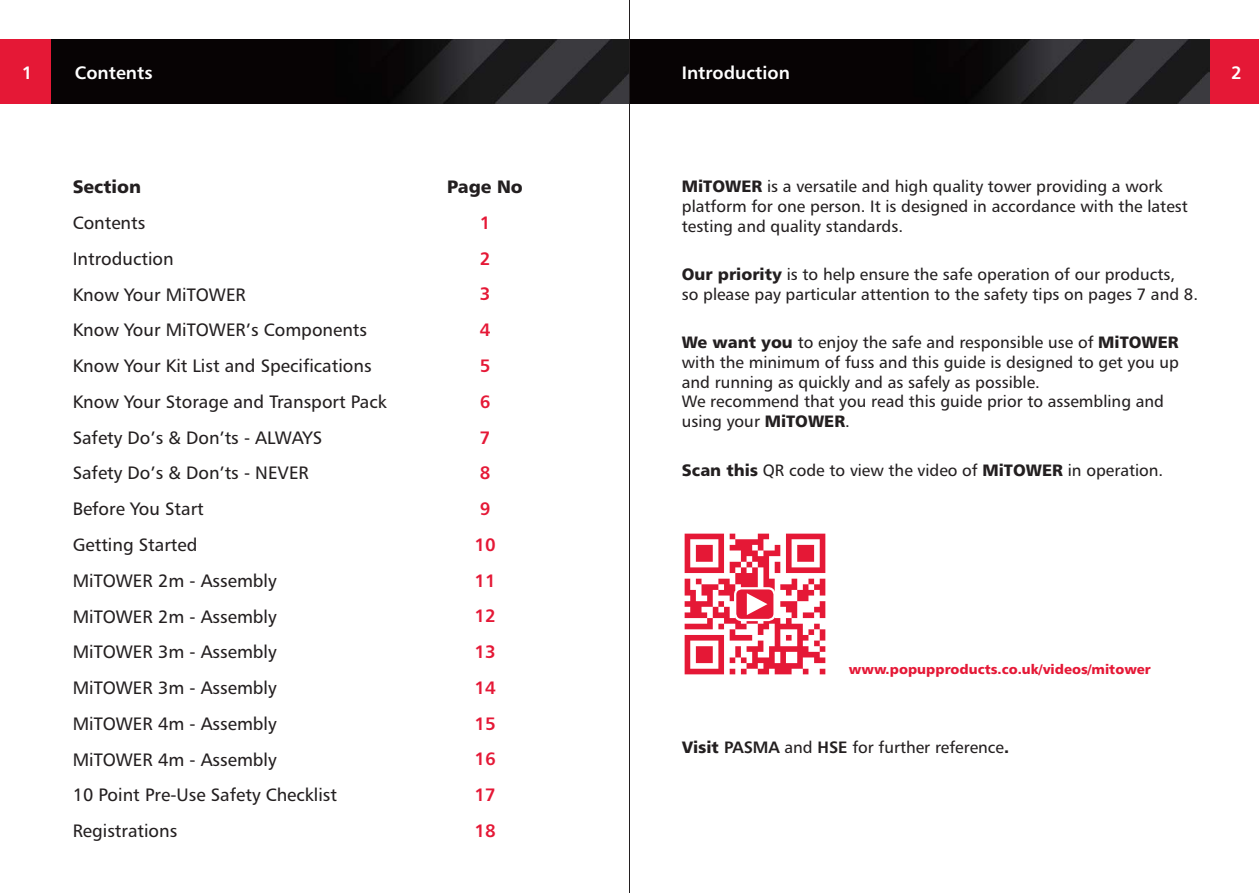
<style>
.page{position:relative;width:1259px;height:893px;background:#fff}
.page>*{position:absolute;margin:0;border:0;box-sizing:border-box;transform-origin:0 0}
.t1{font:18px/35.7px "Humanist 777 BT Roman B";color:#231f20}
.t2{font:18px/35.7px "Humanist 777 BT Bold B";color:#e51836}
.t3{font:18px "Humanist 777 BT Bold B";color:#fff}
.t4{font:18px "Humanist 777 BT Black B";color:#231f20}
.t5{font:16.5px/19.8px "Humanist 777 BT Roman B";color:#231f20}
.t6{font:13.5px "Humanist 777 BT Black B";color:#e51836}
.s1{font-family:"Humanist 777 BT Black B"}
.s2{font-family:"Humanist 777 BT Bold B"}
</style>
<div class="page">
<img style="left:51px;top:39px;width:578px;height:64px">
<div style="left:0;top:39px;width:51px;height:64px;background:#e51836"></div>
<div style="left:1208px;top:39px;width:51px;height:65px;background:#e51836"></div>
<img style="left:630px;top:39px;width:579px;height:65px">
<hr style="left:629px;top:0;width:1px;height:893px;background:#231f20">
<img style="left:684px;top:533px;width:142px;height:142px">
<div style="left:735px;top:588px;width:39px;height:32px;background:#e51836;border-radius:6px"></div>
<div style="left:734px;top:587px;width:41px;height:34px;border:2px solid #fff;border-radius:6px"></div>
<svg style="left:736px;top:588px;width:31px;height:32px"></svg>
<p class="t3" style="left:22px;top:61px;width:12px">1</p>
<p class="t3" style="left:75px;top:61px;width:79px">Contents</p>
<p class="t3" style="left:682px;top:61px;width:110px">Introduction</p>
<p class="t3" style="left:1231px;top:61px;width:12px">2</p>
<p class="t4" style="left:73px;top:175px;width:70px">Section</p>
<p class="t1" style="left:73px;top:205px;width:316px">Contents<br>Introduction<br>Know Your MiTOWER<br>Know Your MiTOWER’s Components<br>Know Your Kit List and Specifications<br>Know Your Storage and Transport Pack<br>Safety Do’s &amp; Don’ts - ALWAYS<br>Safety Do’s &amp; Don’ts - NEVER<br>Before You Start<br>Getting Started<br>MiTOWER 2m - Assembly<br>MiTOWER 2m - Assembly<br>MiTOWER 3m - Assembly<br>MiTOWER 3m - Assembly<br>MiTOWER 4m - Assembly<br>MiTOWER 4m - Assembly<br>10 Point Pre-Use Safety Checklist<br>Registrations</p>
<p class="t4" style="left:447px;top:175px;width:77px">Page No</p>
<p class="t2" style="left:474px;top:204px;width:23px">1<br>2<br>3<br>4<br>5<br>6<br>7<br>8<br>9<br>10<br>11<br>12<br>13<br>14<br>15<br>16<br>17<br>18</p>
<p class="t5" style="left:682px;top:176px;width:507px"><span class="s1">MiTOWER</span> is a versatile and high quality tower providing a work platform for one person. It is designed in accordance with the latest testing and quality standards.</p>
<p class="t5" style="left:682px;top:264px;width:518px"><span class="s1">Our priority</span> is to help ensure the safe operation of our products,<br>so please pay particular attention to the safety tips on pages 7 and 8.</p>
<p class="t5" style="left:682px;top:332px;width:499px"><span class="s1">We want you</span> to enjoy the safe and responsible use of <span class="s1">MiTOWER </span>with the minimum of fuss and this guide is designed to get you up and running as quickly and as safely as possible.<br>We recommend that you read this guide prior to assembling and using your <span class="s1">MiTOWER</span>.</p>
<p class="t5" style="left:682px;top:460px;width:483px"><span class="s1">Scan this</span> QR code to view the video of <span class="s1">MiTOWER</span> in operation.</p>
<p class="t6" style="left:849px;top:661px;width:303px">www.popupproducts.co.uk/videos/mitower</p>
<p class="t5" style="left:682px;top:737px;width:329px"><span class="s1">Visit</span> <span class="s2">PASMA</span> and <span class="s2">HSE</span> for further reference<span class="s1">.</span></p>
</div>
